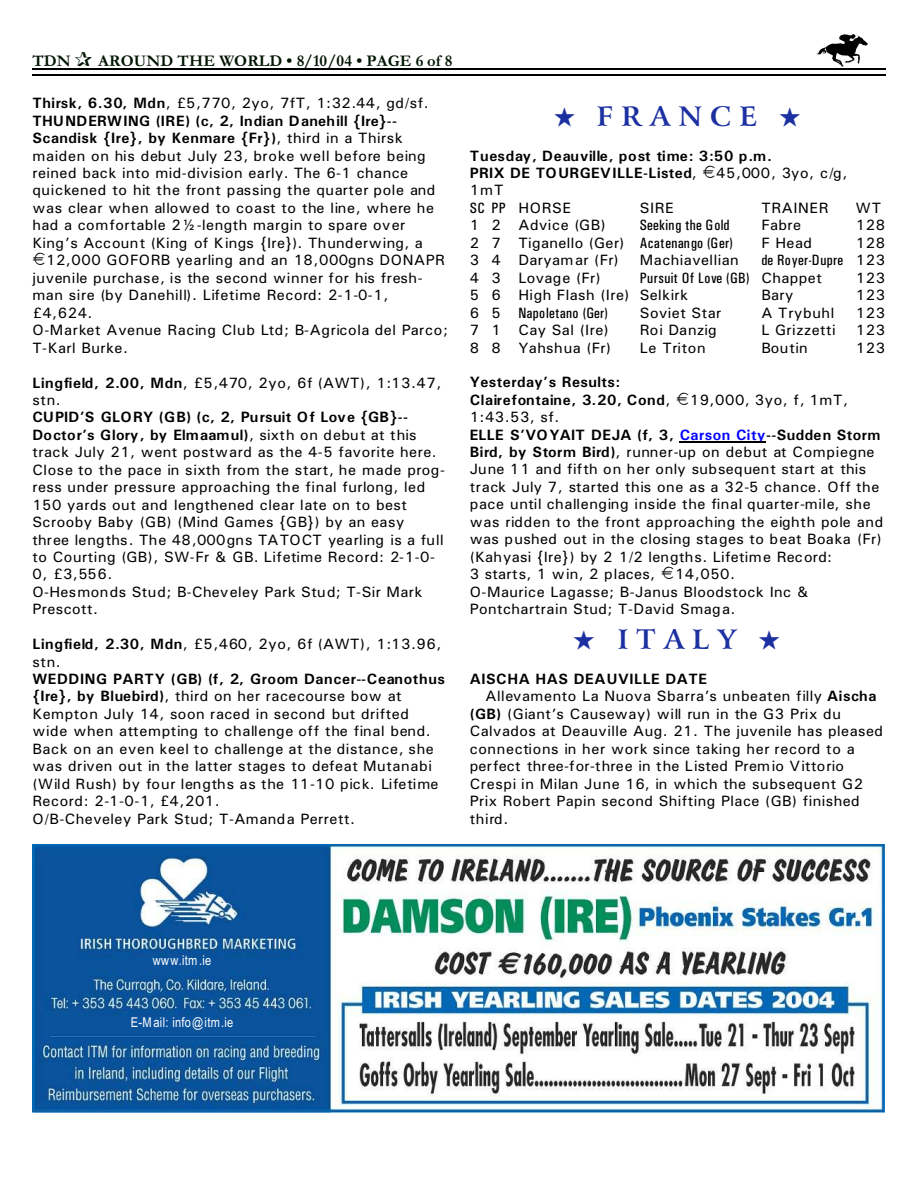
<style>
.page{position:relative;width:918px;height:1188px;background:#fff}
.page>*{position:absolute;margin:0;border:0;box-sizing:border-box;transform-origin:0 0}
.t1{font:700 27px "Arrus BT";letter-spacing:.3em;color:#1c30a1}
.t2{font:700 16.5px "Garamond";letter-spacing:.005em;color:#001400}
.t3{font:15px/17.4px "Univers";letter-spacing:.03em;color:#000}
.t4{font:700 15px/17.4px "Univers";letter-spacing:.03em;color:#000}
.t5{font:15px "Univers";letter-spacing:.01em;color:#000}
.t6{font:15px "Univers Condensed";letter-spacing:.01em;color:#000}
.t7{font:15px "Univers Condensed";letter-spacing:.03em;color:#000}
.t8{font:13.5px "Arial Narrow";letter-spacing:.02em;color:#fff}
.s1{font-weight:700}
.s2{font-weight:400}
.s3{font-family:"Univers Condensed"}
.s4{font-family:"Univers"}
.s5{font-weight:700;color:#00f}
</style>
<div class="page">
<img style="left:817px;top:35px;width:51px;height:31px">
<hr style="left:32px;top:68px;width:853px;height:1px;background:#000">
<hr style="left:32px;top:75px;width:853px;height:1px;background:#000">
<img style="left:32px;top:844px;width:852px;height:269px">
<hr style="left:680px;top:441px;width:86px;height:1px;background:#000">
<p class="t2" style="left:32px;top:55px;width:40px">TDN</p>
<p class="t2" style="left:98px;top:55px;width:356px">AROUND THE WORLD • 8/10/04 • PAGE 6 of 8</p>
<p class="t3" style="left:32px;top:96px;width:398px"><span class="s1">Thirsk, 6.30, Mdn</span>, £5,770, 2yo, 7fT, 1:32.44, gd/sf.</p>
<p class="t4" style="left:32px;top:113px;width:366px">THUNDERWING (IRE) (c, 2, Indian Danehill {Ire}--</p>
<p class="t4" style="left:32px;top:131px;width:372px">Scandisk {Ire}, by Kenmare {Fr})<span class="s2">, third in a Thirsk</span></p>
<p class="t3" style="left:32px;top:148px;width:395px">maiden on his debut July 23, broke well before being</p>
<p class="t3" style="left:32px;top:165px;width:377px">reined back into mid-division early. The 6-1 chance</p>
<p class="t3" style="left:32px;top:183px;width:405px">quickened to hit the front passing the quarter pole and</p>
<p class="t3" style="left:32px;top:200px;width:403px">was clear when allowed to coast to the line, where he</p>
<p class="t3" style="left:32px;top:218px;width:375px">had a comfortable 2½-length margin to spare over</p>
<p class="t3" style="left:32px;top:235px;width:392px">King’s Account (King of Kings {Ire}). Thunderwing, a</p>
<p class="t3" style="left:46px;top:253px;width:400px">12,000 GOFORB yearling and an 18,000gns DONAPR</p>
<p class="t3" style="left:32px;top:270px;width:392px">juvenile purchase, is the second winner for his fresh-</p>
<p class="t3" style="left:32px;top:288px;width:358px">man sire (by Danehill). Lifetime Record: 2-1-0-1,</p>
<p class="t3" style="left:32px;top:305px;width:62px">£4,624.</p>
<p class="t3" style="left:32px;top:323px;width:417px">O-Market Avenue Racing Club Ltd; B-Agricola del Parco;</p>
<p class="t3" style="left:32px;top:340px;width:97px">T-Karl Burke.</p>
<p class="t3" style="left:32px;top:375px;width:411px"><span class="s1">Lingfield, 2.00, Mdn</span>, £5,470, 2yo, 6f (AWT), 1:13.47, stn.</p>
<p class="t3" style="left:32px;top:410px;width:414px"><span class="s1">CUPID’S GLORY (GB) (c, 2, Pursuit Of Love {GB}-- Doctor’s Glory, by Elmaamul)</span>, sixth on debut at this track July 21, went postward as the 4-5 favorite here.<br>Close to the pace in sixth from the start, he made prog&shy;ress under pressure approaching the final furlong, led 150 yards out and lengthened clear late on to best Scrooby Baby (GB) (Mind Games {GB}) by an easy<br>three lengths. The 48,000gns TATOCT yearling is a full to Courting (GB), SW-Fr &amp; GB. Lifetime Record: 2-1-0- 0, £3,556.<br>O-Hesmonds Stud; B-Cheveley Park Stud; T-Sir Mark Prescott.</p>
<p class="t3" style="left:32px;top:637px;width:411px"><span class="s1">Lingfield, 2.30, Mdn</span>, £5,460, 2yo, 6f (AWT), 1:13.96, stn.</p>
<p class="t3" style="left:32px;top:671px;width:414px"><span class="s1">WEDDING PARTY (GB) (f, 2, Groom Dancer--Ceanothus {Ire}, by Bluebird)</span>, third on her racecourse bow at Kempton July 14, soon raced in second but drifted wide when attempting to challenge off the final bend.<br>Back on an even keel to challenge at the distance, she was driven out in the latter stages to defeat Mutanabi (Wild Rush) by four lengths as the 11-10 pick. Lifetime Record: 2-1-0-1, £4,201.<br>O/B-Cheveley Park Stud; T-Amanda Perrett.</p>
<h1 class="t1" style="left:554px;top:106px;width:248px">★ FRANCE ★</h1>
<p class="t4" style="left:470px;top:148px;width:304px">Tuesday, Deauville, post time: 3:50 p.m.<br>PRIX DE TOURGEVILLE-Listed<span class="s2">,</span></p>
<p class="t3" style="left:716px;top:165px;width:133px">45,000, 3yo, c/g,</p>
<p class="t3" style="left:470px;top:183px;width:103px">1mT<br><span class="s3">SC PP</span> HORSE</p>
<p class="t3" style="left:640px;top:200px;width:35px">SIRE</p>
<p class="t3" style="left:761px;top:200px;width:69px">TRAINER</p>
<p class="t3" style="left:856px;top:200px;width:27px">WT</p>
<p class="t3" style="left:470px;top:218px;width:137px">1 2 Advice (GB)</p>
<p class="t6" style="left:640px;top:220px;width:91px">Seeking the Gold</p>
<p class="t3" style="left:761px;top:218px;width:41px">Fabre</p>
<p class="t3" style="left:856px;top:218px;width:31px">128</p>
<p class="t3" style="left:470px;top:235px;width:265px">2 7 Tiganello (Ger) <span class="s3">Acatenango (Ger)</span></p>
<p class="t3" style="left:761px;top:235px;width:52px">F Head</p>
<p class="t3" style="left:856px;top:235px;width:31px">128</p>
<p class="t3" style="left:470px;top:253px;width:151px">3 4 Daryamar (Fr)</p>
<p class="t3" style="left:640px;top:253px;width:100px">Machiavellian</p>
<p class="t6" style="left:761px;top:255px;width:125px">de Royer-Dupre <span class="s4">123</span></p>
<p class="t3" style="left:470px;top:270px;width:132px">4 3 Lovage (Fr)</p>
<p class="t7" style="left:640px;top:272px;width:184px">Pursuit Of Love (GB) <span class="s4">Chappet</span></p>
<p class="t3" style="left:856px;top:270px;width:31px">123</p>
<p class="t3" style="left:470px;top:288px;width:220px">5 6 High Flash (Ire) Selkirk</p>
<p class="t3" style="left:761px;top:288px;width:34px">Bary</p>
<p class="t3" style="left:856px;top:288px;width:31px">123</p>
<p class="t6" style="left:470px;top:307px;width:140px"><span class="s4">6 5</span> Napoletano (Ger)</p>
<p class="t3" style="left:640px;top:305px;width:83px">Soviet Star</p>
<p class="t3" style="left:761px;top:305px;width:75px">A Trybuhl</p>
<p class="t3" style="left:856px;top:305px;width:31px">123</p>
<p class="t3" style="left:470px;top:323px;width:141px">7 1 Cay Sal (Ire)</p>
<p class="t5" style="left:640px;top:325px;width:78px">Roi Danzig</p>
<p class="t3" style="left:761px;top:323px;width:76px">L Grizzetti</p>
<p class="t3" style="left:856px;top:323px;width:31px">123</p>
<p class="t3" style="left:470px;top:340px;width:143px">8 8 Yahshua (Fr)</p>
<p class="t3" style="left:640px;top:340px;width:67px">Le Triton</p>
<p class="t3" style="left:761px;top:340px;width:48px">Boutin</p>
<p class="t3" style="left:856px;top:340px;width:31px">123</p>
<p class="t4" style="left:470px;top:375px;width:202px">Yesterday’s Results:<br>Clairefontaine, 3.20, Cond<span class="s2">,</span></p>
<p class="t3" style="left:690px;top:392px;width:160px">19,000, 3yo, f, 1mT,</p>
<p class="t3" style="left:470px;top:410px;width:415px">1:43.53, sf.<br><span class="s1">ELLE S’VOYAIT DEJA (f, 3,</span> <span class="s5">Carson City</span><span class="s1">--Sudden Storm Bird, by Storm Bird)</span>, runner-up on debut at Compiegne June 11 and fifth on her only subsequent start at this track July 7, started this one as a 32-5 chance. Off the pace until challenging inside the final quarter-mile, she was ridden to the front approaching the eighth pole and was pushed out in the closing stages to beat Boaka (Fr) (Kahyasi {Ire}) by 2 1/2 lengths. Lifetime Record:<br>3 starts, 1 win, 2 places,</p>
<p class="t3" style="left:470px;top:567px;width:340px;text-indent:205px">14,050.<br>O-Maurice Lagasse; B-Janus Bloodstock Inc &amp;<br>Pontchartrain Stud; T-David Smaga.</p>
<h1 class="t1" style="left:574px;top:629px;width:208px">★ ITALY ★</h1>
<p class="t4" style="left:470px;top:671px;width:239px">AISCHA HAS DEAUVILLE DATE</p>
<p class="t3" style="left:485px;top:689px;width:392px">Allevamento La Nuova Sbarra’s unbeaten filly <span class="s1">Aischa</span></p>
<p class="t3" style="left:470px;top:706px;width:373px"><span class="s1">(GB)</span> (Giant’s Causeway) will run in the G3 Prix du</p>
<p class="t3" style="left:470px;top:724px;width:415px">Calvados at Deauville Aug. 21. The juvenile has pleased</p>
<p class="t3" style="left:470px;top:741px;width:387px">connections in her work since taking her record to a</p>
<p class="t5" style="left:470px;top:761px;width:376px">perfect three-for-three in the Listed Premio Vittorio</p>
<p class="t3" style="left:470px;top:776px;width:395px">Crespi in Milan June 16, in which the subsequent G2</p>
<p class="t3" style="left:470px;top:794px;width:392px">Prix Robert Papin second Shifting Place (GB) finished</p>
<p class="t3" style="left:470px;top:811px;width:40px">third.</p>
<p class="t8" style="left:153px;top:955px;width:60px">www.itm.ie</p>
<p class="t8" style="left:131px;top:1017px;width:104px">E-Mail: info@itm.ie</p>
</div>
